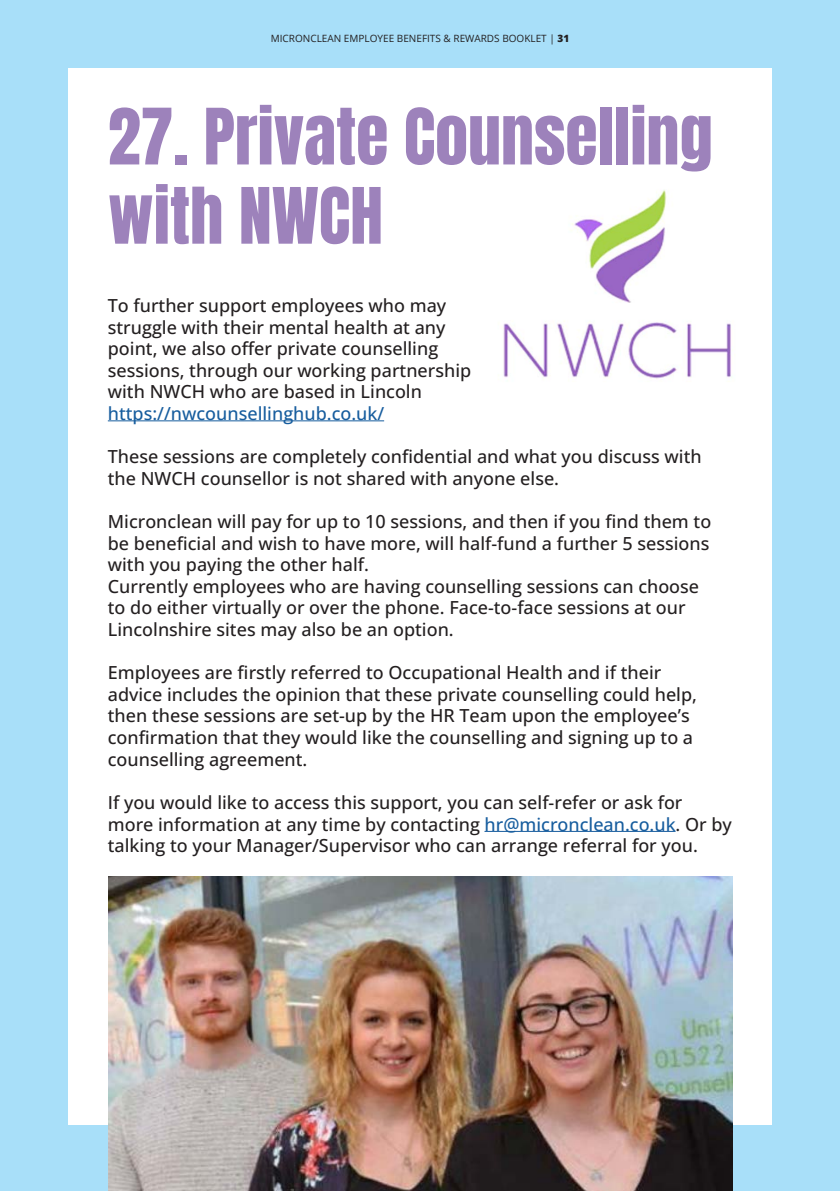
<style>
.page{position:relative;width:840px;height:1191px;background:#fff}
.page>*{position:absolute;margin:0;border:0;box-sizing:border-box;transform-origin:0 0}
.t1{font:66px/79.2px "Anton";color:#9d82bb}
.t2{font:500 18px/21.6px "Open Sans";color:#231f20}
.t3{font:10px "Open Sans";color:#231f20}
.s1{font-weight:800}
.s2{color:#175d9e}
</style>
<div class="page">
<div style="left:0;top:0;width:839px;height:1191px;background:#a8dff9"></div>
<div style="left:68px;top:68px;width:703px;height:1056px;background:#fff"></div>
<hr style="left:108px;top:420px;width:276px;height:1px;background:#175d9e">
<hr style="left:484px;top:831px;width:191px;height:1px;background:#175d9e">
<img style="left:108px;top:876px;width:623px;height:315px">
<img style="left:503px;top:190px;width:228px;height:189px">
<p class="t3" style="left:270px;top:31px;width:300px">MICRONCLEAN EMPLOYEE BENEFITS &amp; REWARDS BOOKLET | <span class="s1">31</span></p>
<p class="t1" style="left:108px;top:102px;width:606px">27. Private Counselling with NWCH</p>
<p class="t2" style="left:108px;top:294px;width:365px">To further support employees who may struggle with their mental health at any point, we also offer private counselling sessions, through our working partnership with NWCH who are based in Lincoln <span class="s2">https://nwcounsellinghub.co.uk/</span></p>
<p class="t2" style="left:108px;top:445px;width:595px">These sessions are completely confidential and what you discuss with the NWCH counsellor is not shared with anyone else.</p>
<p class="t2" style="left:108px;top:510px;width:604px;text-align:justify">Micronclean will pay for up to 10 sessions, and then if you find them to be beneficial and wish to have more, will half-fund a further 5 sessions with you paying the other half.</p>
<p class="t2" style="left:108px;top:575px;width:592px">Currently employees who are having counselling sessions can choose to do either virtually or over the phone. Face-to-face sessions at our<br>Lincolnshire sites may also be an option.</p>
<p class="t2" style="left:108px;top:661px;width:590px">Employees are firstly referred to Occupational Health and if their advice includes the opinion that these private counselling could help, then these sessions are set-up by the HR Team upon the employee’s confirmation that they would like the counselling and signing up to a counselling agreement.</p>
<p class="t2" style="left:108px;top:791px;width:625px">If you would like to access this support, you can self-refer or ask for more information at any time by contacting <span class="s2">hr@micronclean.co.uk</span>. Or by talking to your Manager/Supervisor who can arrange referral for you.</p>
</div>
